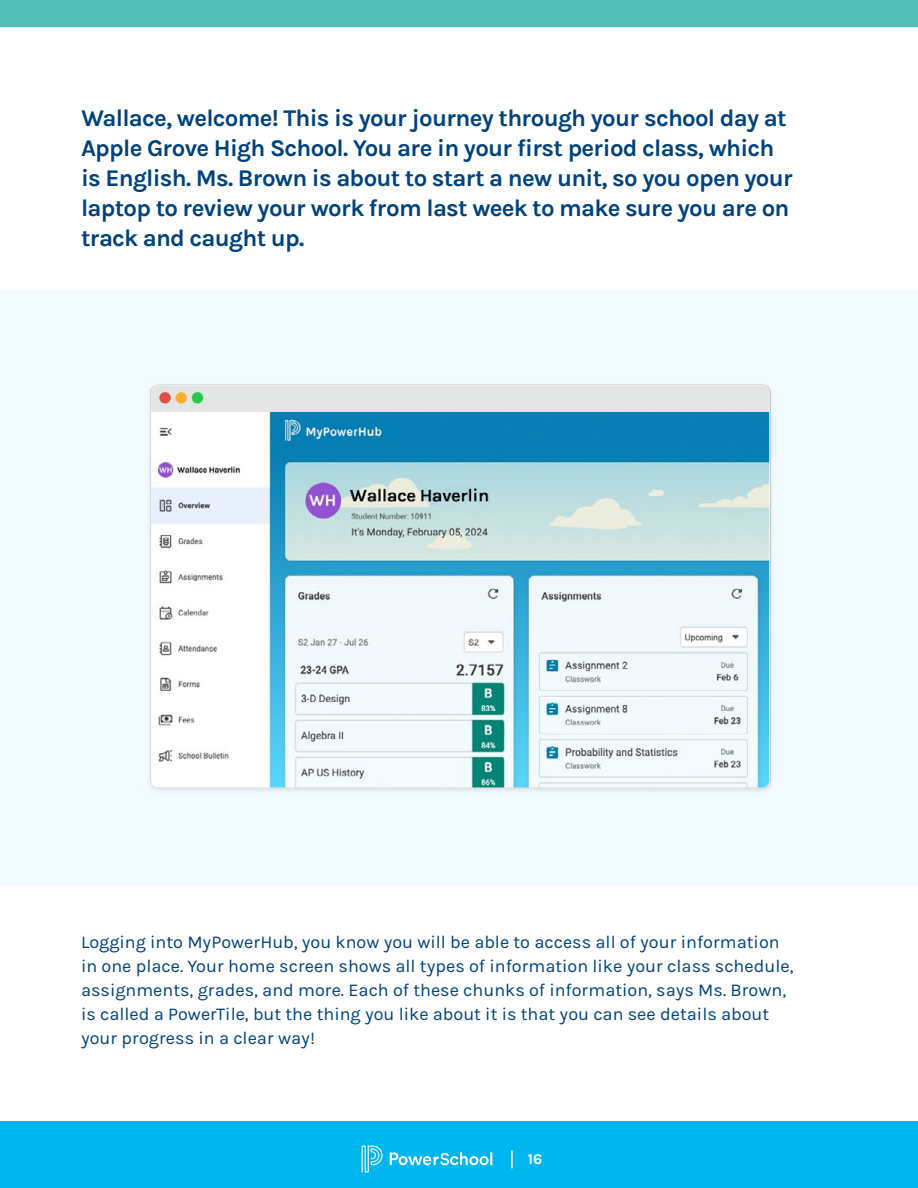
<style>
.page{position:relative;width:918px;height:1188px;background:#fff}
.page>*{position:absolute;margin:0;border:0;box-sizing:border-box;transform-origin:0 0}
.t1{font:700 24px/30px "Karla";letter-spacing:-.03em;color:#00427c}
.t2{font:18px/24px "Karla";color:#00427c}
.t3{font:700 15px "Karla";color:#fff}
</style>
<div class="page">
<div style="left:0;top:291px;width:918px;height:595px;background:#f2fbfe"></div>
<div style="left:0;top:0;width:918px;height:27px;background:#54bfb6"></div>
<img style="left:149px;top:384px;width:623px;height:407px">
<img style="left:151px;top:412px;width:618px;height:375px">
<div style="left:0;top:1121px;width:918px;height:67px;background:#00b6ef"></div>
<svg style="left:362px;top:1146px;width:21px;height:26px"></svg>
<svg style="left:390px;top:1152px;width:102px;height:13px"></svg>
<svg style="left:511px;top:1150px;width:2px;height:18px"></svg>
<p class="t1" style="left:81px;top:103px;width:714px">Wallace, welcome! This is your journey through your school day at Apple Grove High School. You are in your first period class, which is English. Ms. Brown is about to start a new unit, so you open your laptop to review your work from last week to make sure you are on track and caught up.</p>
<p class="t2" style="left:81px;top:930px;width:714px">Logging into MyPowerHub, you know you will be able to access all of your information in one place. Your home screen shows all types of information like your class schedule, assignments, grades, and more. Each of these chunks of information, says Ms. Brown, is called a PowerTile, but the thing you like about it is that you can see details about your progress in a clear way!</p>
<p class="t3" style="left:528px;top:1150px;width:16px">16</p>
</div>
